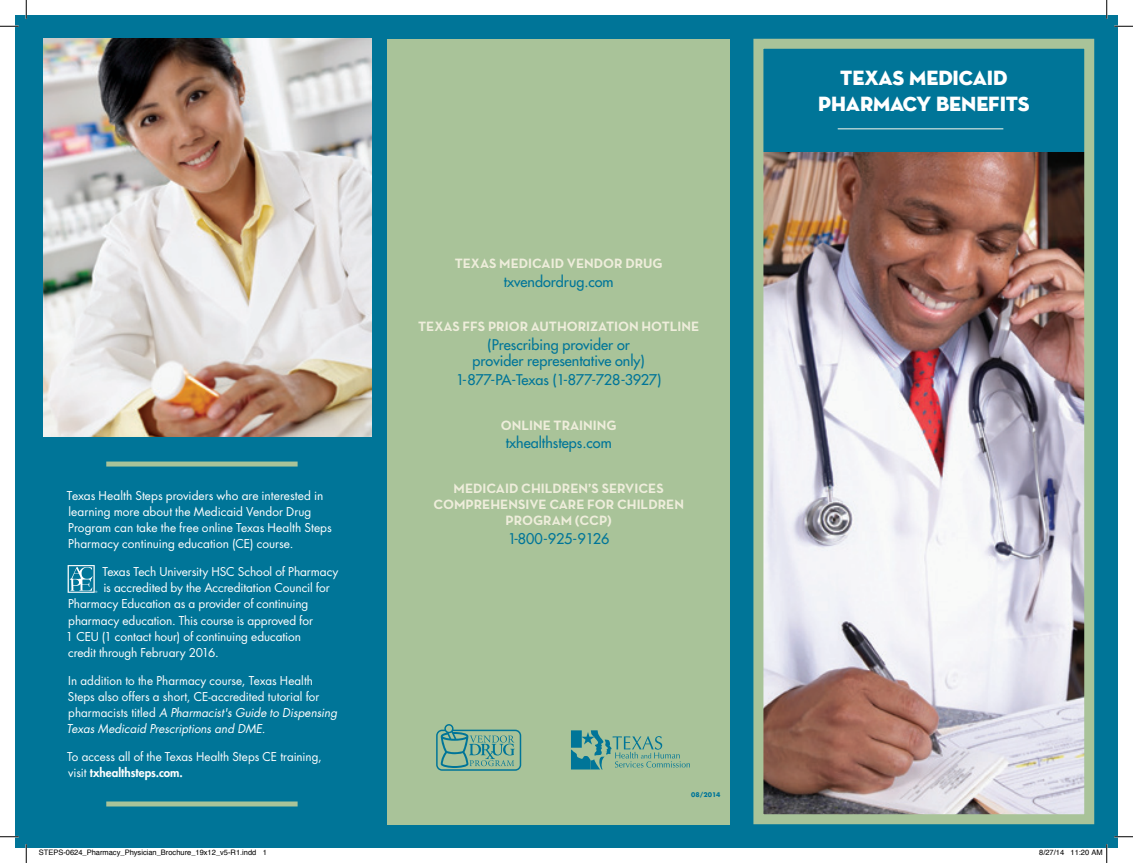
<style>
.page{position:relative;width:1133px;height:863px;background:#fff}
.page>*{position:absolute;margin:0;border:0;box-sizing:border-box;transform-origin:0 0}
.t1{font:20.75px/26px "Neutraface Display TT Titling";letter-spacing:-.005em;color:#fff;text-align:center}
.Header_1{font:500 14.38px/16.2px "Futura Std";color:#007598;text-align:center}
.Header_1-2{font:500 14.38px "Futura Std";letter-spacing:-.01em;color:#007598}
.Header_1-3{font:700 13.75px/16.2px "Neutra Text";color:#eeeddb;text-align:center}
.Small_Futura{font:11.88px/16.2px "Futura Std";letter-spacing:-.005em;color:#fff}
.t2{font:7.5px "Helvetica";color:#000}
.t3{font:700 6.25px "Futura Std";color:#007598}
.s1{font-style:italic}
.s2{font-weight:800}
.s3{font-style:inherit}
</style>
<div class="page">
<div style="left:15px;top:15px;width:1103px;height:833px;background:#007598"></div>
<div style="left:388px;top:39px;width:341px;height:785px;background:#a9c399"></div>
<img style="left:764px;top:152px;width:319px;height:661px">
<div style="left:753px;top:39px;width:341px;height:785px;border:10px solid #a9c399"></div>
<svg style="left:571px;top:730px;width:119px;height:39px"></svg>
<svg style="left:68px;top:565px;width:29px;height:27px"></svg>
<div style="left:106px;top:461px;width:191px;height:5px;background:#a9c399"></div>
<div style="left:106px;top:801px;width:191px;height:5px;background:#a9c399"></div>
<img style="left:43px;top:39px;width:328px;height:398px">
<hr style="left:837px;top:128px;width:166px;height:1px;background:#fefbee">
<svg style="left:436px;top:724px;width:85px;height:46px"></svg>
<svg style="left:0;top:25px;width:19px;height:2px"></svg>
<svg style="left:1114px;top:25px;width:18px;height:2px"></svg>
<svg style="left:0;top:835px;width:19px;height:2px"></svg>
<svg style="left:1114px;top:835px;width:18px;height:2px"></svg>
<svg style="left:25px;top:0;width:2px;height:19px"></svg>
<svg style="left:25px;top:844px;width:2px;height:18px"></svg>
<svg style="left:1105px;top:0;width:2px;height:19px"></svg>
<svg style="left:1105px;top:844px;width:2px;height:18px"></svg>
<p class="Small_Futura" style="left:67px;top:487px;width:266px">Texas Health Steps providers who are interested in learning more about the Medicaid Vendor Drug Program can take the free online Texas Health Steps Pharmacy continuing education (CE) course.</p>
<p class="Small_Futura" style="left:102px;top:563px;width:237px">Texas Tech University HSC School of Pharmacy</p>
<p class="Small_Futura" style="left:103px;top:579px;width:228px">is accredited by the Accreditation Council for</p>
<p class="Small_Futura" style="left:68px;top:596px;width:242px">Pharmacy Education as a provider of continuing</p>
<p class="Small_Futura" style="left:68px;top:612px;width:246px">pharmacy education. This course is approved for</p>
<p class="Small_Futura" style="left:66px;top:628px;width:236px">1 CEU (1 contact hour) of continuing education</p>
<p class="Small_Futura" style="left:68px;top:644px;width:152px">credit through February 2016.</p>
<p class="Small_Futura" style="left:66px;top:672px;width:272px">In addition to the Pharmacy course, Texas Health Steps also offers a short, CE-accredited tutorial for pharmacists titled <span class="s1">A Pharmacist's Guide to Dispensing Texas Medicaid Prescriptions and DME.</span></p>
<p class="Small_Futura" style="left:67px;top:748px;width:256px">To access all of the Texas Health Steps CE training, visit <span class="s2">txhealthsteps.com.</span></p>
<p class="Header_1-3" style="left:454px;top:255px;width:210px">TEXAS MEDICAID VENDOR DRUG</p>
<p class="Header_1" style="left:504px;top:274px;width:111px">txvendordrug.com</p>
<p class="Header_1-3" style="left:418px;top:318px;width:283px">TEXAS FFS PRIOR AUTHORIZATION HOTLINE</p>
<p class="Header_1" style="left:472px;top:337px;width:174px">(Prescribing provider or provider representative only)</p>
<p class="Header_1-2" style="left:456px;top:371px;width:207px">1-877<span class="s3">-PA-Texas</span> (1-877-728-3927)</p>
<p class="Header_1-3" style="left:501px;top:416px;width:117px">ONLINE TRAINING</p>
<p class="Header_1" style="left:505px;top:435px;width:107px">txhealthsteps.com</p>
<p class="Header_1-3" style="left:433px;top:479px;width:252px">MEDICAID CHILDREN’S SERVICES<br>COMPREHENSIVE CARE FOR CHILDREN<br>PROGRAM (CCP)</p>
<p class="Header_1-2" style="left:508px;top:529px;width:103px">1-800-925-9126</p>
<p class="t3" style="left:691px;top:790px;width:31px">08/2014</p>
<p class="t1" style="left:818px;top:65px;width:213px">TEXAS MEDICAID<br>PHARMACY BENEFITS</p>
<p class="t2" style="left:39px;top:847px;width:230px">STEPS-0624_Pharmacy_Physician_Brochure_19x12_v5-R1.indd 1</p>
<p class="t2" style="left:1039px;top:847px;width:65px">8/27/14 11:20 AM</p>
</div>
